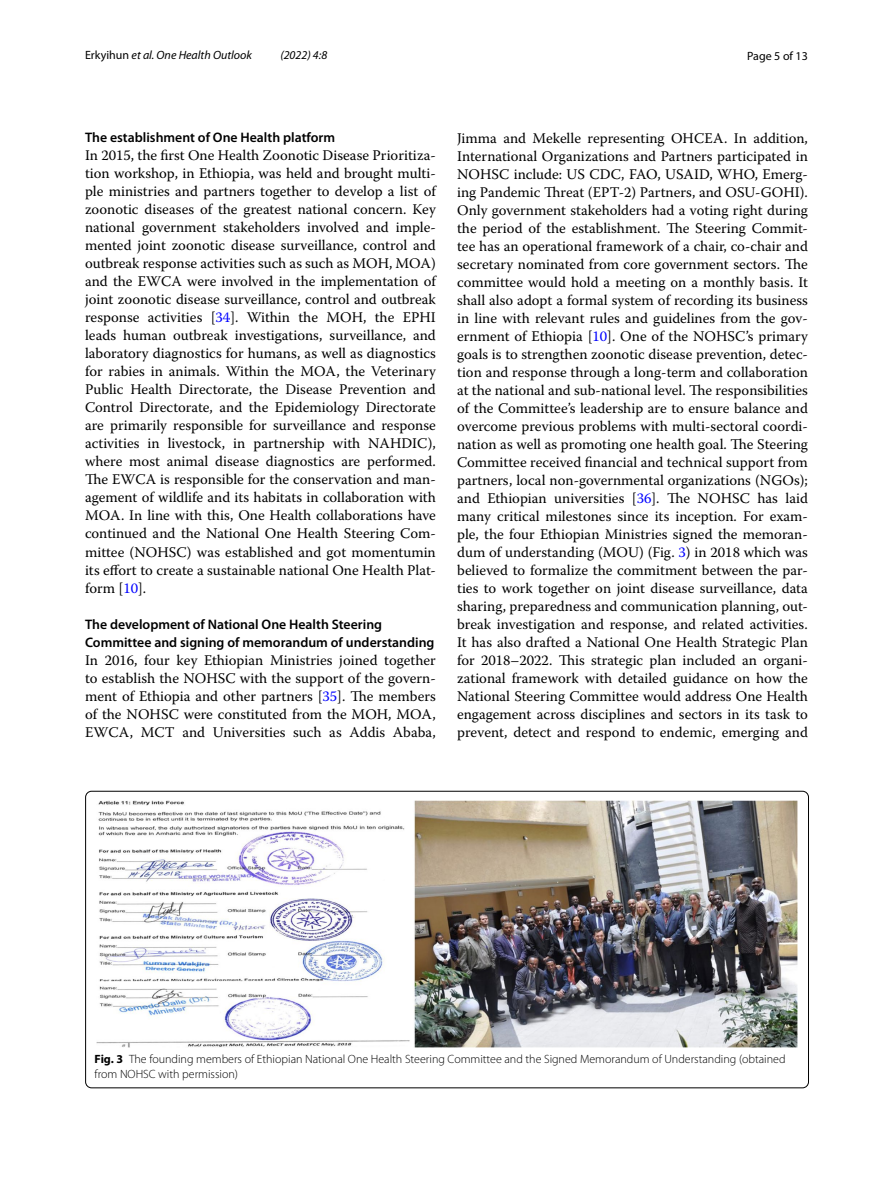
<style>
.page{position:relative;width:893px;height:1187px;background:#fff}
.page>*{position:absolute;margin:0;border:0;box-sizing:border-box;transform-origin:0 0}
.t1{font:14.7px/18px "Warnock Pro";color:#000;text-align:justify}
.t2{font:600 13.8px/18px "Myriad Pro";color:#000}
.t3{font:300 12px/15px "Myriad Pro";color:#000}
.t4{font:italic 12px "Myriad Pro";color:#000}
.t5{font:12px "Myriad Pro";color:#000}
.s1{font-style:normal}
.s2{color:#00f}
.s3{font-weight:700}
</style>
<div class="page">
<img style="left:97px;top:800px;width:700px;height:247px">
<p class="t4" style="left:85px;top:48px;width:168px"><span class="s1">Erkyihun</span> et al. One Health Outlook</p>
<p class="t4" style="left:280px;top:48px;width:48px">(2022) 4:8</p>
<p class="t5" style="left:747px;top:48px;width:62px">Page 5 of 13</p>
<p class="t2" style="left:85px;top:128px;width:252px">The establishment of One Health platform</p>
<p class="t1" style="left:85px;top:146px;width:352px">In 2015, the first One Health Zoonotic Disease Prioritiza&shy;tion workshop, in Ethiopia, was held and brought multi&shy;ple ministries and partners together to develop a list of zoonotic diseases of the greatest national concern. Key national government stakeholders involved and imple&shy;mented joint zoonotic disease surveillance, control and outbreak response activities such as such as MOH, MOA) and the EWCA were involved in the implementation of joint zoonotic disease surveillance, control and outbreak response activities [<span class="s2">34</span>]. Within the MOH, the EPHI leads human outbreak investigations, surveillance, and laboratory diagnostics for humans, as well as diagnostics for rabies in animals. Within the MOA, the Veterinary Public Health Directorate, the Disease Prevention and Control Directorate, and the Epidemiology Directorate are primarily responsible for surveillance and response activities in livestock, in partnership with NAHDIC), where most animal disease diagnostics are performed.<br>The EWCA is responsible for the conservation and man&shy;agement of wildlife and its habitats in collaboration with MOA. In line with this, One Health collaborations have continued and the National One Health Steering Com&shy;mittee (NOHSC) was established and got momentumin its effort to create a sustainable national One Health Plat&shy;form [<span class="s2">10</span>].</p>
<p class="t2" style="left:85px;top:614px;width:351px">The development of National One Health Steering<br>Committee and signing of memorandum of understanding</p>
<p class="t1" style="left:85px;top:650px;width:352px">In 2016, four key Ethiopian Ministries joined together to establish the NOHSC with the support of the govern&shy;ment of Ethiopia and other partners [<span class="s2">35</span>]. The members of the NOHSC were constituted from the MOH, MOA, EWCA, MCT and Universities such as Addis Ababa,</p>
<p class="t1" style="left:457px;top:128px;width:352px">Jimma and Mekelle representing OHCEA. In addition, International Organizations and Partners participated in NOHSC include: US CDC, FAO, USAID, WHO, Emerg&shy;ing Pandemic Threat (EPT-2) Partners, and OSU-GOHI).<br>Only government stakeholders had a voting right during the period of the establishment. The Steering Commit&shy;tee has an operational framework of a chair, co-chair and secretary nominated from core government sectors. The committee would hold a meeting on a monthly basis. It shall also adopt a formal system of recording its business in line with relevant rules and guidelines from the gov&shy;ernment of Ethiopia [<span class="s2">10</span>]. One of the NOHSC’s primary goals is to strengthen zoonotic disease prevention, detec&shy;tion and response through a long-term and collaboration at the national and sub-national level. The responsibilities of the Committee’s leadership are to ensure balance and overcome previous problems with multi-sectoral coordi&shy;nation as well as promoting one health goal. The Steering Committee received financial and technical support from partners, local non-governmental organizations (NGOs); and Ethiopian universities [<span class="s2">36</span>]. The NOHSC has laid many critical milestones since its inception. For exam&shy;ple, the four Ethiopian Ministries signed the memoran&shy;dum of understanding (MOU) (Fig. <span class="s2">3</span>) in 2018 which was believed to formalize the commitment between the par&shy;ties to work together on joint disease surveillance, data sharing, preparedness and communication planning, out&shy;break investigation and response, and related activities.<br>It has also drafted a National One Health Strategic Plan for 2018–2022. This strategic plan included an organi&shy;zational framework with detailed guidance on how the National Steering Committee would address One Health engagement across disciplines and sectors in its task to prevent, detect and respond to endemic, emerging and</p>
<p class="t3" style="left:95px;top:1051px;width:692px"><span class="s3">Fig. 3</span> The founding members of Ethiopian National One Health Steering Committee and the Signed Memorandum of Understanding (obtained from NOHSC with permission)</p>
</div>
